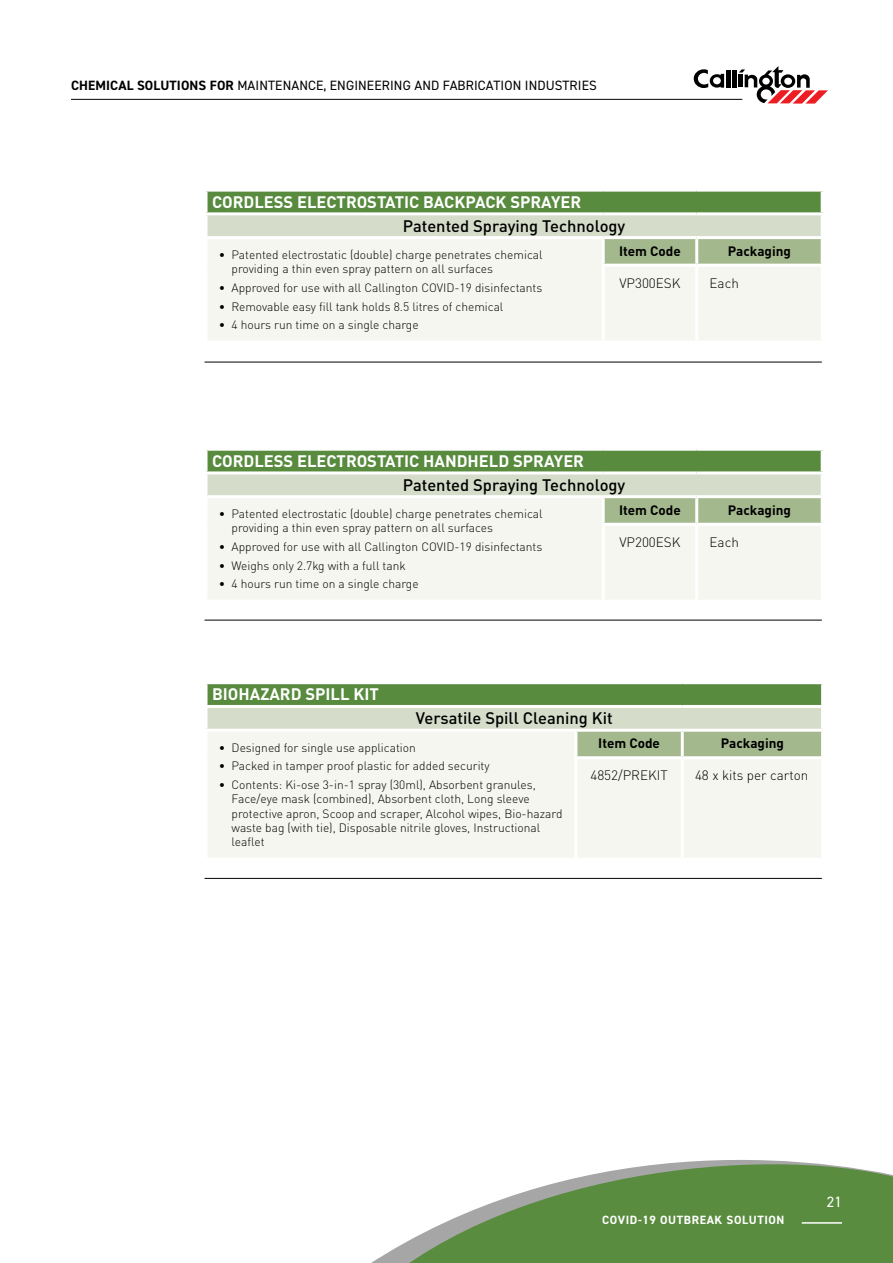
<style>
.page{position:relative;width:893px;height:1263px;background:#fff}
.page>*{position:absolute;margin:0;border:0;box-sizing:border-box;transform-origin:0 0}
.t1{font:700 16.5px "DIN Pro";color:#fff}
.t2{font:500 16.5px "DIN Pro";color:#000}
.t3{font:15px "DIN2014";color:#fff}
.t4{font:13.5px "DIN2014";letter-spacing:.01em;color:#000}
.t5{font:700 13.5px "DIN Pro";color:#000}
.t6{font:300 13.5px "DIN Pro";color:#000}
.t7{font:300 12px/14.4px "DIN Pro";color:#000}
.t8{font:700 12px "DIN2014";letter-spacing:.05em;color:#fff}
.s1{font-weight:700}
</style>
<div class="page">
<svg style="left:387px;top:1160px;width:506px;height:103px;fill:#598c3e"></svg>
<hr style="left:802px;top:1222px;width:40px;height:2px;background:#fff">
<div style="left:206px;top:190px;width:616px;height:24px;background:#588b3e"></div>
<div style="left:206px;top:214px;width:616px;height:24px;background:#d5dcc9"></div>
<div style="left:208px;top:239px;width:613px;height:101px;background:#f5f6f0"></div>
<svg style="left:605px;top:239px;width:216px;height:25px;background:#a5b98f"></svg>
<hr style="left:205px;top:189px;width:398px;height:3px;background:#fff">
<hr style="left:205px;top:192px;width:3px;height:20px;background:#fff">
<hr style="left:603px;top:189px;width:94px;height:3px;background:#fff">
<hr style="left:697px;top:189px;width:127px;height:3px;background:#fff">
<hr style="left:821px;top:192px;width:3px;height:20px;background:#fff">
<hr style="left:205px;top:212px;width:398px;height:3px;background:#fff">
<hr style="left:205px;top:215px;width:3px;height:21px;background:#fff">
<hr style="left:603px;top:212px;width:94px;height:3px;background:#fff">
<hr style="left:697px;top:212px;width:127px;height:3px;background:#fff">
<hr style="left:821px;top:215px;width:3px;height:21px;background:#fff">
<hr style="left:205px;top:236px;width:398px;height:3px;background:#fff">
<hr style="left:603px;top:236px;width:94px;height:3px;background:#fff">
<hr style="left:697px;top:236px;width:127px;height:3px;background:#fff">
<hr style="left:602px;top:239px;width:3px;height:25px;background:#fff">
<hr style="left:695px;top:239px;width:3px;height:25px;background:#fff">
<hr style="left:695px;top:267px;width:3px;height:74px;background:#fff">
<hr style="left:602px;top:264px;width:95px;height:3px;background:#fff">
<hr style="left:602px;top:267px;width:3px;height:74px;background:#fff">
<hr style="left:697px;top:264px;width:127px;height:3px;background:#fff">
<hr style="left:205px;top:362px;width:617px;height:1px;background:#000">
<div style="left:206px;top:449px;width:616px;height:24px;background:#588b3e"></div>
<div style="left:206px;top:473px;width:616px;height:24px;background:#d5dcc9"></div>
<div style="left:208px;top:498px;width:613px;height:101px;background:#f5f6f0"></div>
<svg style="left:605px;top:498px;width:216px;height:25px;background:#a5b98f"></svg>
<hr style="left:205px;top:448px;width:398px;height:3px;background:#fff">
<hr style="left:205px;top:451px;width:3px;height:20px;background:#fff">
<hr style="left:603px;top:448px;width:94px;height:3px;background:#fff">
<hr style="left:697px;top:448px;width:127px;height:3px;background:#fff">
<hr style="left:821px;top:451px;width:3px;height:20px;background:#fff">
<hr style="left:205px;top:471px;width:398px;height:3px;background:#fff">
<hr style="left:205px;top:474px;width:3px;height:21px;background:#fff">
<hr style="left:603px;top:471px;width:94px;height:3px;background:#fff">
<hr style="left:697px;top:471px;width:127px;height:3px;background:#fff">
<hr style="left:821px;top:474px;width:3px;height:21px;background:#fff">
<hr style="left:205px;top:495px;width:398px;height:3px;background:#fff">
<hr style="left:603px;top:495px;width:94px;height:3px;background:#fff">
<hr style="left:697px;top:495px;width:127px;height:3px;background:#fff">
<hr style="left:602px;top:498px;width:3px;height:25px;background:#fff">
<hr style="left:695px;top:498px;width:3px;height:25px;background:#fff">
<hr style="left:695px;top:526px;width:3px;height:74px;background:#fff">
<hr style="left:602px;top:523px;width:95px;height:3px;background:#fff">
<hr style="left:602px;top:526px;width:3px;height:74px;background:#fff">
<hr style="left:697px;top:523px;width:127px;height:3px;background:#fff">
<hr style="left:205px;top:620px;width:617px;height:1px;background:#000">
<div style="left:206px;top:683px;width:617px;height:23px;background:#588b3e"></div>
<div style="left:206px;top:706px;width:617px;height:24px;background:#d5dcc9"></div>
<div style="left:208px;top:732px;width:613px;height:126px;background:#f5f6f0"></div>
<div style="left:577px;top:732px;width:244px;height:24px;background:#a4b88d"></div>
<hr style="left:205px;top:681px;width:371px;height:3px;background:#fff">
<hr style="left:205px;top:684px;width:3px;height:21px;background:#fff">
<hr style="left:576px;top:681px;width:106px;height:3px;background:#fff">
<hr style="left:682px;top:681px;width:142px;height:3px;background:#fff">
<hr style="left:821px;top:684px;width:3px;height:21px;background:#fff">
<hr style="left:205px;top:705px;width:371px;height:3px;background:#fff">
<hr style="left:205px;top:708px;width:3px;height:21px;background:#fff">
<hr style="left:576px;top:705px;width:106px;height:3px;background:#fff">
<hr style="left:682px;top:705px;width:142px;height:3px;background:#fff">
<hr style="left:821px;top:708px;width:3px;height:21px;background:#fff">
<hr style="left:205px;top:729px;width:371px;height:3px;background:#fff">
<hr style="left:576px;top:729px;width:106px;height:3px;background:#fff">
<hr style="left:682px;top:729px;width:142px;height:3px;background:#fff">
<hr style="left:574px;top:732px;width:3px;height:24px;background:#fff">
<hr style="left:681px;top:732px;width:3px;height:24px;background:#fff">
<hr style="left:681px;top:759px;width:3px;height:99px;background:#fff">
<hr style="left:574px;top:756px;width:108px;height:3px;background:#fff">
<hr style="left:574px;top:759px;width:3px;height:99px;background:#fff">
<hr style="left:682px;top:756px;width:142px;height:3px;background:#fff">
<hr style="left:205px;top:878px;width:617px;height:1px;background:#000">
<hr style="left:71px;top:99px;width:671px;height:1px;background:#000">
<hr style="left:726px;top:70px;width:4px;height:17px;background:#000">
<hr style="left:732px;top:70px;width:4px;height:17px;background:#000">
<hr style="left:738px;top:74px;width:4px;height:13px;background:#000">
<svg style="left:694px;top:69px;width:30px;height:19px"></svg>
<svg style="left:739px;top:66px;width:89px;height:38px"></svg>
<p class="t4" style="left:71px;top:77px;width:527px"><span class="s1">CHEMICAL SOLUTIONS FOR</span> MAINTENANCE, ENGINEERING AND FABRICATION INDUSTRIES</p>
<h1 class="t1" style="left:212px;top:188px;width:371px">CORDLESS ELECTROSTATIC BACKPACK SPRAYER</h1>
<h1 class="t2" style="left:403px;top:212px;width:224px">Patented Spraying Technology</h1>
<p class="t7" style="left:232px;top:246px;width:313px;text-indent:-13px">• Patented electrostatic (double) charge penetrates chemical providing a thin even spray pattern on all surfaces</p>
<p class="t7" style="left:219px;top:279px;width:325px">• Approved for use with all Callington COVID-19 disinfectants</p>
<p class="t7" style="left:219px;top:298px;width:286px">• Removable easy fill tank holds 8.5 litres of chemical</p>
<p class="t7" style="left:219px;top:317px;width:201px">• 4 hours run time on a single charge</p>
<p class="t5" style="left:619px;top:240px;width:63px">Item Code</p>
<p class="t5" style="left:728px;top:240px;width:65px">Packaging</p>
<p class="t6" style="left:619px;top:272px;width:63px">VP300ESK</p>
<p class="t6" style="left:709px;top:272px;width:31px">Each</p>
<h1 class="t1" style="left:212px;top:447px;width:374px">CORDLESS ELECTROSTATIC HANDHELD SPRAYER</h1>
<h1 class="t2" style="left:403px;top:471px;width:224px">Patented Spraying Technology</h1>
<p class="t7" style="left:232px;top:505px;width:313px;text-indent:-13px">• Patented electrostatic (double) charge penetrates chemical providing a thin even spray pattern on all surfaces</p>
<p class="t7" style="left:219px;top:538px;width:325px">• Approved for use with all Callington COVID-19 disinfectants</p>
<p class="t7" style="left:219px;top:557px;width:188px">• Weighs only 2.7kg with a full tank</p>
<p class="t7" style="left:219px;top:576px;width:201px">• 4 hours run time on a single charge</p>
<p class="t5" style="left:619px;top:499px;width:63px">Item Code</p>
<p class="t5" style="left:728px;top:499px;width:65px">Packaging</p>
<p class="t6" style="left:619px;top:531px;width:63px">VP200ESK</p>
<p class="t6" style="left:709px;top:531px;width:31px">Each</p>
<h1 class="t1" style="left:212px;top:681px;width:168px">BIOHAZARD SPILL KIT</h1>
<h1 class="t2" style="left:416px;top:705px;width:198px">Versatile Spill Cleaning Kit</h1>
<p class="t7" style="left:219px;top:739px;width:199px">• Designed for single use application</p>
<p class="t7" style="left:219px;top:757px;width:272px">• Packed in tamper proof plastic for added security</p>
<p class="t7" style="left:232px;top:776px;width:332px;text-indent:-13px">• Contents: Ki-ose 3-in-1 spray (30ml), Absorbent granules, Face/eye mask (combined), Absorbent cloth, Long sleeve protective apron, Scoop and scraper, Alcohol wipes, Bio-hazard waste bag (with tie), Disposable nitrile gloves, Instructional leaflet</p>
<p class="t5" style="left:598px;top:732px;width:63px">Item Code</p>
<p class="t5" style="left:721px;top:732px;width:65px">Packaging</p>
<p class="t6" style="left:590px;top:765px;width:79px">4852/PREKIT</p>
<p class="t6" style="left:695px;top:765px;width:115px">48 x kits per carton</p>
<p class="t8" style="left:602px;top:1211px;width:184px">COVID-19 OUTBREAK SOLUTION</p>
<p class="t3" style="left:827px;top:1193px;width:16px">21</p>
</div>
